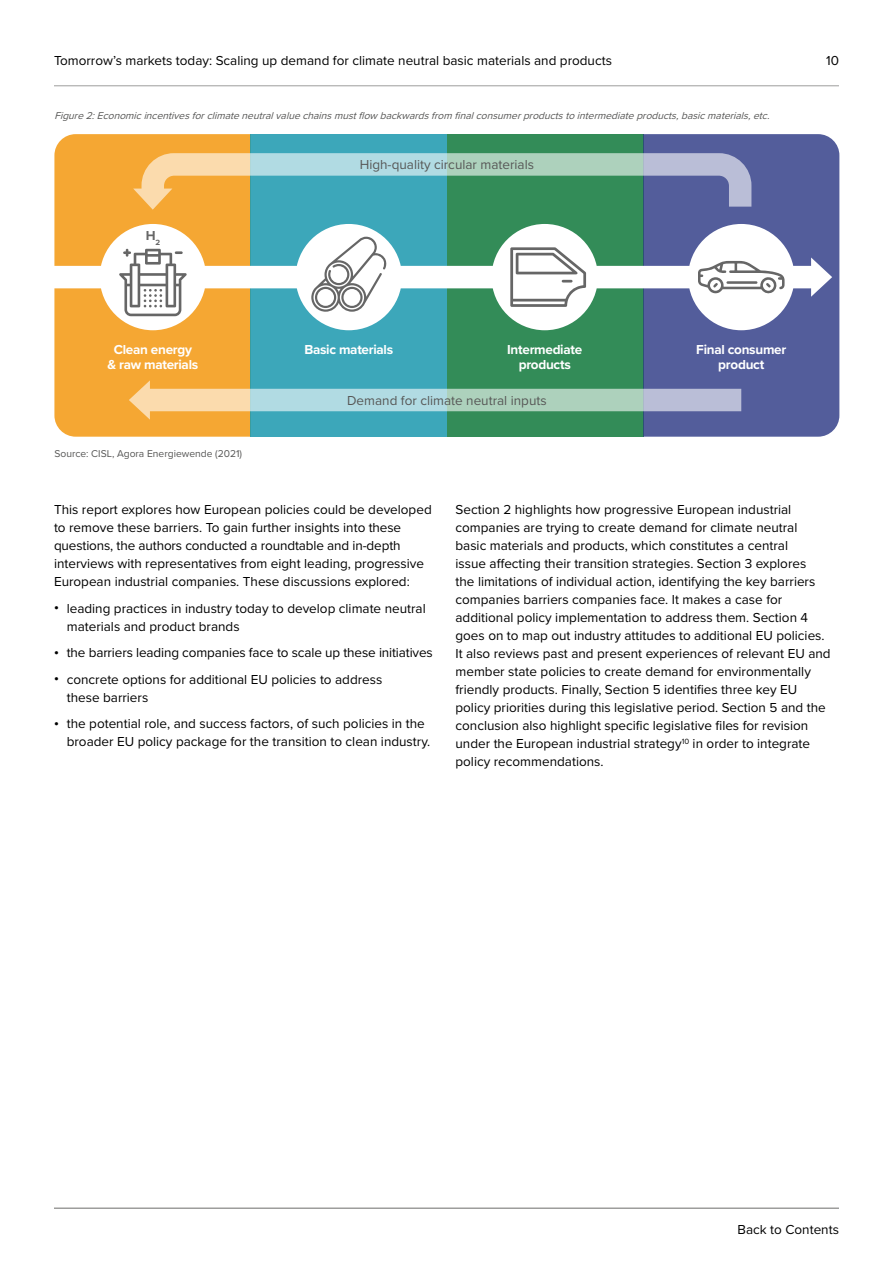
<style>
.page{position:relative;width:893px;height:1263px;background:#fff}
.page>*{position:absolute;margin:0;border:0;box-sizing:border-box;transform-origin:0 0}
.t1{font:13.5px/18px "Proxima Nova";color:#000}
.t2{font:700 13.5px/15px "Proxima Nova";letter-spacing:-.02em;color:#fff;text-align:center}
.t3{font:13.5px "Proxima Nova";color:#575756}
.t4{font:700 13.5px "Proxima Nova";color:#666}
.t5{font:italic 10.35px "Proxima Nova";color:#575756}
.t6{font:10.35px "Proxima Nova";color:#575756}
.s1{font-weight:700}
</style>
<div class="page">
<hr style="left:54px;top:85px;width:785px;height:1px;background:#9d9d9c">
<hr style="left:54px;top:1207px;width:785px;height:2px;background:#9d9d9c">
<div style="left:54px;top:134px;width:197px;height:303px;background:#f5a733"></div>
<div style="left:251px;top:134px;width:196px;height:303px;background:#3ca7ba"></div>
<div style="left:447px;top:134px;width:196px;height:303px;background:#338c58"></div>
<div style="left:643px;top:134px;width:196px;height:303px;background:#535d9b"></div>
<div style="left:49px;top:266px;width:770px;height:22px;background:#fff"></div>
<svg style="left:811px;top:257px;width:21px;height:40px"></svg>
<div style="left:492px;top:224px;width:106px;height:106px;background:#fff;border-radius:50%"></div>
<svg style="left:510px;top:247px;width:76px;height:60px"></svg>
<div style="left:296px;top:224px;width:106px;height:106px;background:#fff;border-radius:50%"></div>
<svg style="left:311px;top:237px;width:76px;height:75px"></svg>
<div style="left:688px;top:224px;width:106px;height:106px;background:#fff;border-radius:50%"></div>
<svg style="left:698px;top:261px;width:87px;height:33px"></svg>
<svg style="left:130px;top:152px;width:633px;height:68px"></svg>
<svg style="left:150px;top:389px;width:591px;height:22px;background:#bdd2ca"></svg>
<svg style="left:129px;top:380px;width:21px;height:40px"></svg>
<div style="left:100px;top:224px;width:106px;height:106px;background:#fff;border-radius:50%"></div>
<svg style="left:119px;top:249px;width:68px;height:67px"></svg>
<p class="t1" style="left:54px;top:51px;width:559px">Tomorrow’s markets today: Scaling up demand for climate neutral basic materials and products</p>
<p class="t5" style="left:54px;top:108px;width:720px">Figure2:Economicincentivesforclimateneutralvaluechainsmustflow backwardsfrom finalconsumerproductstointermediateproducts,basicmaterials,etc.</p>
<p class="t4" style="left:146px;top:226px;width:16px">H<sub>2</sub></p>
<p class="t3" style="left:360px;top:154px;width:176px">High-quality circular materials</p>
<p class="t2" style="left:108px;top:342px;width:92px">Clean energy<br>&amp; raw materials</p>
<p class="t2" style="left:507px;top:342px;width:77px">Intermediate products</p>
<p class="t2" style="left:304px;top:342px;width:90px">Basic materials</p>
<p class="t2" style="left:696px;top:342px;width:92px">Final consumer product</p>
<p class="t6" style="left:54px;top:446px;width:189px">Source: CISL, Agora Energiewende (2021)</p>
<p class="t3" style="left:347px;top:390px;width:201px">Demand for climate neutral inputs</p>
<p class="t1" style="left:826px;top:51px;width:14px">10</p>
<p class="t1" style="left:54px;top:500px;width:379px">This report explores how European policies could be developed to remove these barriers. To gain further insights into these questions, the authors conducted a roundtable and in-depth interviews with representatives from eight leading, progressive European industrial companies. These discussions explored:</p>
<p class="t1" style="left:67px;top:599px;width:361px;text-indent:-13px"><span class="s1">•</span> leading practices in industry today to develop climate neutral materials and product brands</p>
<p class="t1" style="left:54px;top:643px;width:380px"><span class="s1">•</span> the barriers leading companies face to scale up these initiatives</p>
<p class="t1" style="left:67px;top:670px;width:317px;text-indent:-13px"><span class="s1">•</span> concrete options for additional EU policies to address these barriers</p>
<p class="t1" style="left:67px;top:714px;width:365px;text-indent:-13px"><span class="s1">•</span> the potential role, and success factors, of such policies in the broader EU policy package for the transition to clean industry.</p>
<p class="t1" style="left:455px;top:500px;width:377px">Section 2 highlights how progressive European industrial companies are trying to create demand for climate neutral basic materials and products, which constitutes a central<br>issue affecting their transition strategies. Section 3 explores<br>the limitations of individual action, identifying the key barriers companies barriers companies face. It makes a case for additional policy implementation to address them. Section 4 goes on to map out industry attitudes to additional EU policies.<br>It also reviews past and present experiences of relevant EU and member state policies to create demand for environmentally friendly products. Finally, Section 5 identifies three key EU policy priorities during this legislative period. Section 5 and the conclusion also highlight specific legislative files for revision under the European industrial strategy<sup>10</sup> in order to integrate policy recommendations.</p>
<p class="t1" style="left:737px;top:1220px;width:103px">Back to Contents</p>
</div>
